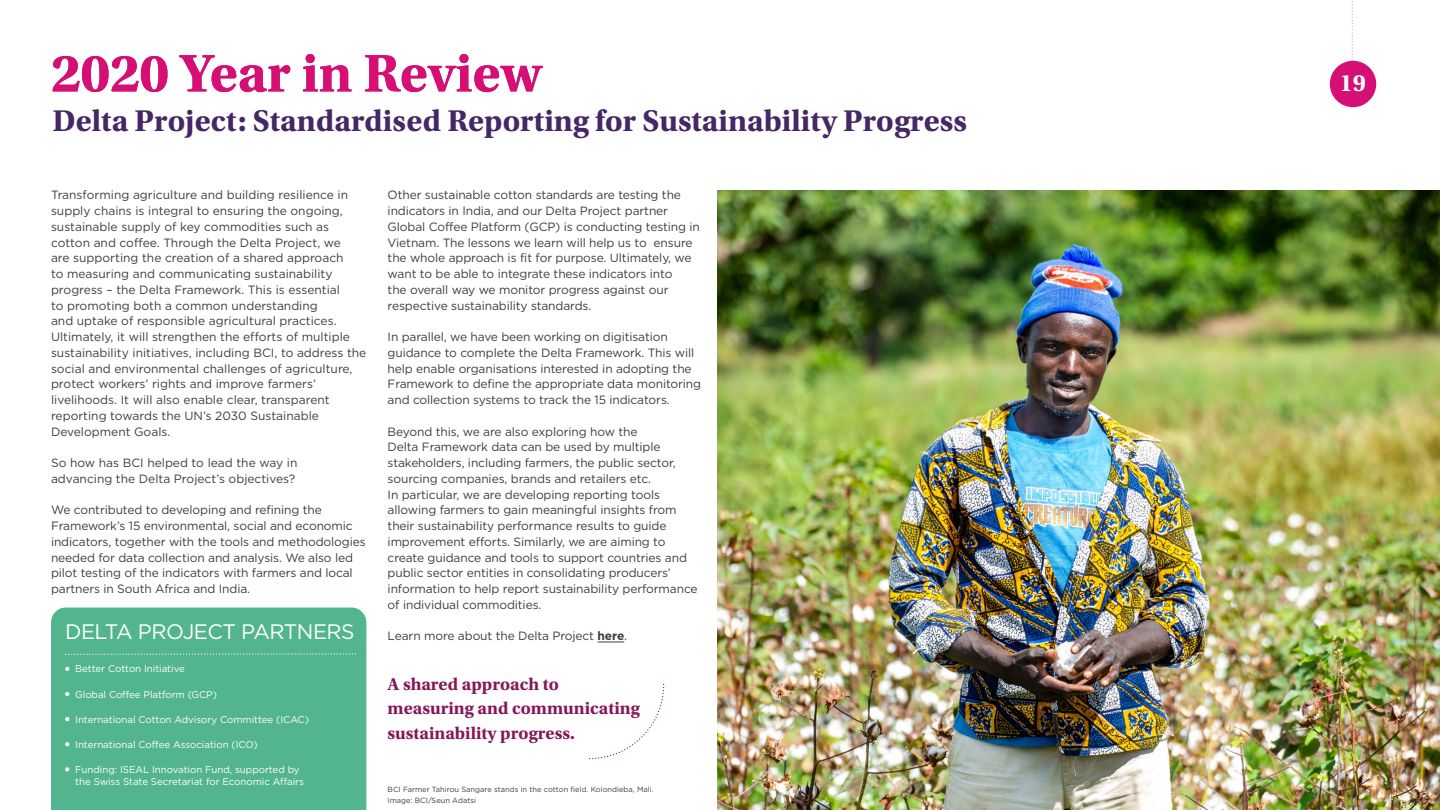
<style>
.page{position:relative;width:1440px;height:810px;background:#fff}
.page>*{position:absolute;margin:0;border:0;box-sizing:border-box;transform-origin:0 0}
.Page_title{font:700 55.5px "Utopia Std";color:#d60f75}
.Page_title-2{font:700 31.5px "Utopia Std";color:#452666}
.Page_title-3{font:700 24.75px "Utopia Std";color:#fff}
.Body_text{font:21px "Gotham";letter-spacing:-.025em;color:#fff}
.Page_title-4{font:700 18px/24.8px "Utopia Std";color:#871759}
.Body_text-2{font:12px/15.8px "Gotham";letter-spacing:-.01em;color:#3d3d3b}
.Body_text-3{font:9.75px/12.4px "Gotham";letter-spacing:-.005em;color:#fff}
.Timeline_text{font:7.5px "Gotham";color:#3d3d3b}
.s1{font-weight:700}
</style>
<div class="page">
<svg style="left:1352px;top:1px;width:1px;height:60px"></svg>
<div style="left:1330px;top:61px;width:46px;height:46px;background:#d60f75;border-radius:50%"></div>
<svg style="left:598px;top:642px;width:26px;height:1px"></svg>
<svg style="left:589px;top:683px;width:76px;height:77px"></svg>
<img style="left:718px;top:191px;width:722px;height:619px">
<div style="left:51px;top:608px;width:315px;height:202px;background:#52b58f"></div>
<svg style="left:65px;top:667px;width:4px;height:4px"></svg>
<svg style="left:65px;top:692px;width:4px;height:4px"></svg>
<svg style="left:65px;top:717px;width:4px;height:4px"></svg>
<svg style="left:65px;top:742px;width:4px;height:4px"></svg>
<svg style="left:65px;top:767px;width:4px;height:5px"></svg>
<svg style="left:66px;top:653px;width:290px;height:3px"></svg>
<p class="Page_title" style="left:51px;top:41px;width:492px">2020 Year in Review</p>
<p class="Page_title-2" style="left:53px;top:102px;width:916px">Delta Project: Standardised Reporting for Sustainability Progress</p>
<p class="Body_text-2" style="left:51px;top:187px;width:317px">Transforming agriculture and building resilience in supply chains is integral to ensuring the ongoing, sustainable supply of key commodities such as cotton and coffee. Through the Delta Project, we<br>are supporting the creation of a shared approach<br>to measuring and communicating sustainability progress – the Delta Framework. This is essential<br>to promoting both a common understanding<br>and uptake of responsible agricultural practices.<br>Ultimately, it will strengthen the efforts of multiple sustainability initiatives, including BCI, to address the social and environmental challenges of agriculture, protect workers’ rights and improve farmers’ livelihoods. It will also enable clear, transparent reporting towards the UN’s 2030 Sustainable Development Goals.</p>
<p class="Body_text-2" style="left:51px;top:455px;width:248px">So how has BCI helped to lead the way in advancing the Delta Project’s objectives?</p>
<p class="Body_text-2" style="left:51px;top:502px;width:316px">We contributed to developing and refining the Framework’s 15 environmental, social and economic indicators, together with the tools and methodologies needed for data collection and analysis. We also led pilot testing of the indicators with farmers and local partners in South Africa and India.</p>
<p class="Body_text" style="left:65px;top:620px;width:291px">DELTA PROJECT PARTNERS</p>
<p class="Body_text-3" style="left:75px;top:663px;width:111px">Better Cotton Initiative</p>
<p class="Body_text-3" style="left:75px;top:688px;width:143px">Global Coffee Platform (GCP)</p>
<p class="Body_text-3" style="left:75px;top:713px;width:235px">International Cotton Advisory Committee (ICAC)</p>
<p class="Body_text-3" style="left:75px;top:738px;width:184px">International Coffee Association (ICO)</p>
<p class="Body_text-3" style="left:75px;top:763px;width:230px">Funding: ISEAL Innovation Fund, supported by the Swiss State Secretariat for Economic Affairs</p>
<p class="Body_text-2" style="left:388px;top:187px;width:314px">Other sustainable cotton standards are testing the indicators in India, and our Delta Project partner Global Coffee Platform (GCP) is conducting testing in Vietnam. The lessons we learn will help us to ensure the whole approach is fit for purpose. Ultimately, we want to be able to integrate these indicators into<br>the overall way we monitor progress against our respective sustainability standards.</p>
<p class="Body_text-2" style="left:388px;top:329px;width:315px">In parallel, we have been working on digitisation guidance to complete the Delta Framework. This will help enable organisations interested in adopting the Framework to define the appropriate data monitoring and collection systems to track the 15 indicators.</p>
<p class="Body_text-2" style="left:388px;top:423px;width:312px">Beyond this, we are also exploring how the<br>Delta Framework data can be used by multiple stakeholders, including farmers, the public sector, sourcing companies, brands and retailers etc.<br>In particular, we are developing reporting tools allowing farmers to gain meaningful insights from their sustainability performance results to guide improvement efforts. Similarly, we are aiming to create guidance and tools to support countries and public sector entities in consolidating producers’ information to help report sustainability performance of individual commodities.</p>
<p class="Body_text-2" style="left:388px;top:628px;width:241px">Learn more about the Delta Project <span class="s1">here</span>.</p>
<p class="Page_title-4" style="left:388px;top:671px;width:254px">A shared approach to measuring and communicating sustainability progress.</p>
<p class="Timeline_text" style="left:388px;top:785px;width:267px">BCI Farmer Tahirou Sangare stands in the cotton field. Kolondieba, Mali.</p>
<p class="Timeline_text" style="left:388px;top:796px;width:90px">Image: BCI/Seun Adatsi</p>
<p class="Page_title-3" style="left:1340px;top:68px;width:28px">19</p>
</div>
